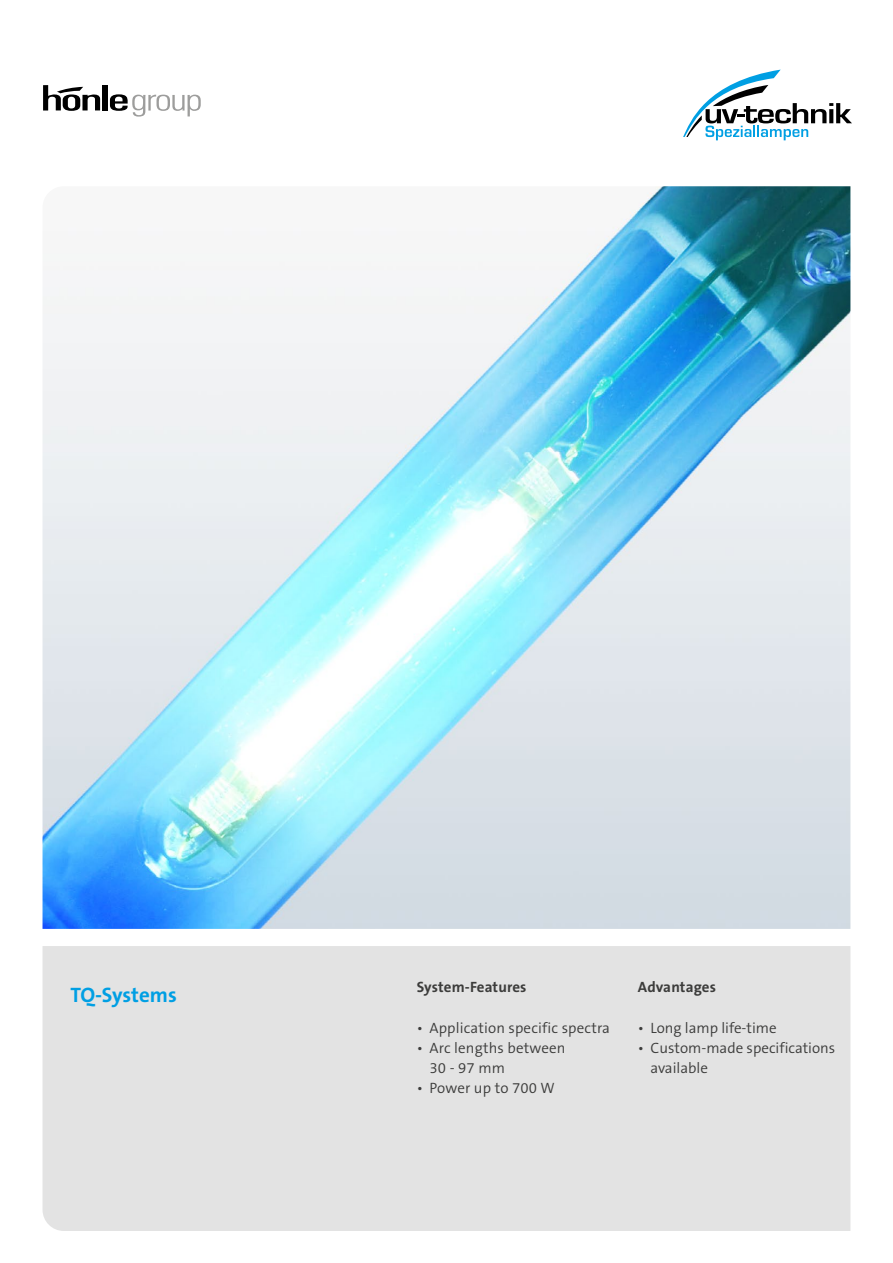
<style>
.page{position:relative;width:893px;height:1263px;background:#fff}
.page>*{position:absolute;margin:0;border:0;box-sizing:border-box;transform-origin:0 0}
.t1{font:700 21px "The Sans B7";color:#009fe3}
.t2{font:300 15px/20.1px "The Sans B4";color:#3c3c3b}
.t3{font:700 15px "The Sans B7";letter-spacing:.01em;color:#3c3c3b}
</style>
<div class="page">
<div style="left:43px;top:946px;width:807px;height:285px;background:#e3e3e3"></div>
<img style="left:43px;top:186px;width:807px;height:743px">
<svg style="left:683px;top:70px;width:169px;height:70px"></svg>
<div style="left:103px;top:85px;width:5px;height:25px;background:#000"></div>
<svg style="left:110px;top:94px;width:91px;height:23px"></svg>
<svg style="left:43px;top:85px;width:57px;height:26px"></svg>
<h1 class="t1" style="left:70px;top:984px;width:108px">TQ-Systems</h1>
<p class="t3" style="left:417px;top:979px;width:111px">System-Features</p>
<p class="t2" style="left:417px;top:1018px;width:195px">• Application specific spectra</p>
<p class="t2" style="left:429px;top:1038px;width:138px;text-indent:-13px">• Arc lengths between<br>30 - 97 mm</p>
<p class="t2" style="left:417px;top:1078px;width:139px">• Power up to 700 W</p>
<p class="t3" style="left:638px;top:979px;width:80px">Advantages</p>
<p class="t2" style="left:638px;top:1018px;width:140px">• Long lamp life-time</p>
<p class="t2" style="left:651px;top:1038px;width:186px;text-indent:-13px">• Custom-made specifications available</p>
</div>
